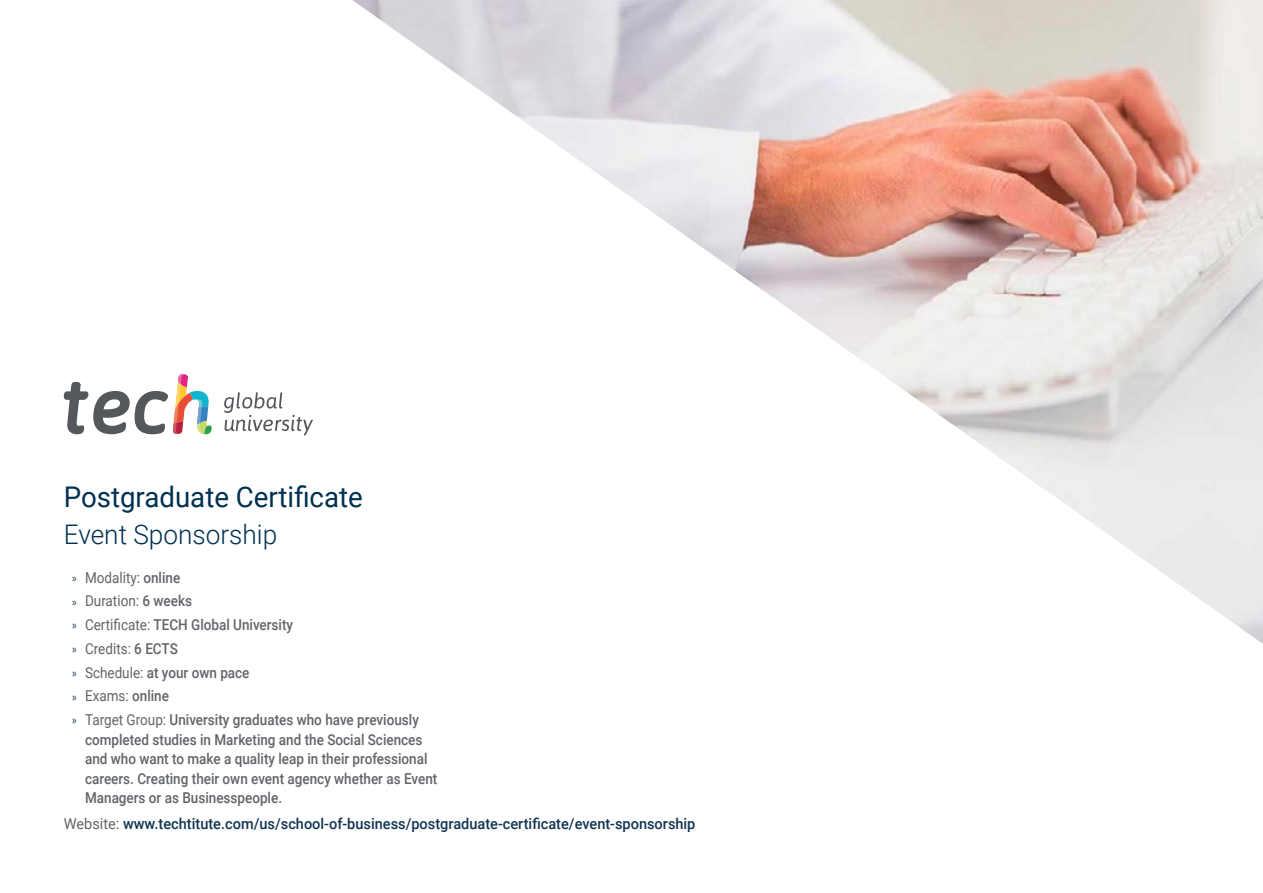
<style>
.page{position:relative;width:1263px;height:893px;background:#fff}
.page>*{position:absolute;margin:0;border:0;box-sizing:border-box;transform-origin:0 0}
.t1{font:28.5px "Roboto";color:#013151}
.t2{font:300 27px "Roboto";color:#013151}
.t3{font:500 15px/23.7px "Roboto";color:#61646a;scale:.9 1}
.t4{font:500 15px "Roboto";color:#123352}
.s1{font-family:"Myriad Pro";font-weight:400;font-size:12px;color:#123352}
.s2{font-weight:400}
.s3{font-weight:400;color:#61646a}
</style>
<div class="page">
<img style="left:352px;top:0;width:911px;height:644px">
<svg style="left:224px;top:392px;width:89px;height:43px"></svg>
<svg style="left:64px;top:374px;width:148px;height:60px"></svg>
<h1 class="t1" style="left:64px;top:477px;width:301px">Postgraduate Certificate</h1>
<h2 class="t2" style="left:64px;top:516px;width:215px">Event Sponsorship</h2>
<p class="t3" style="left:72px;top:565px;width:387px"><span class="s1">»</span> <span class="s2">Modality:</span> online<br><span class="s1">»</span> <span class="s2">Duration:</span> 6 weeks<br><span class="s1">»</span> <span class="s2">Certificate:</span> TECH Global University<br><span class="s1">»</span> <span class="s2">Credits:</span> 6 ECTS<br><span class="s1">»</span> <span class="s2">Schedule:</span> at your own pace<br><span class="s1">»</span> <span class="s2">Exams:</span> online<br><span class="s1">»</span> <span class="s2">Target Group:</span> University graduates who have previously</p>
<p class="t3" style="left:85px;top:729px;width:393px;line-height:19.5px">completed studies in Marketing and the Social Sciences and who want to make a quality leap in their professional careers. Creating their own event agency whether as Event Managers or as Businesspeople.</p>
<p class="t4" style="left:64px;top:813px;width:633px"><span class="s3">Website:</span> www.techtitute.com/us/school-of-business/postgraduate-certificate/event-sponsorship</p>
</div>
